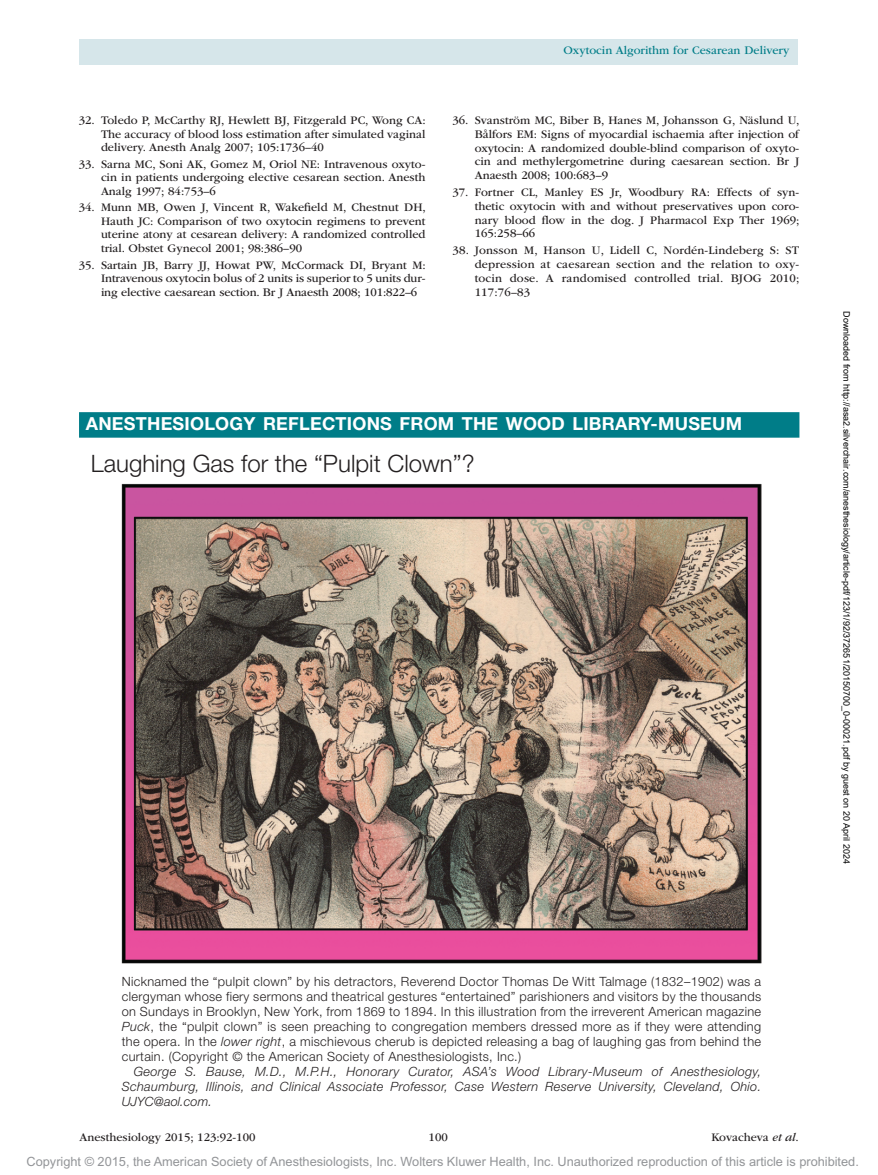
<style>
.page{position:relative;width:878px;height:1175px;background:#fff}
.page>*{position:absolute;margin:0;border:0;box-sizing:border-box;transform-origin:0 0}
.t1{font:300 24px "Helvetica Neue";color:#231f20}
.t2{font:700 18px "Helvetica Neue LT Std";letter-spacing:.015em;color:#fff}
.t3{font:300 12.75px/15px "Helvetica Neue";letter-spacing:.025em;color:#231f20;text-align:justify}
.t4{font:italic 300 12.75px/15px "Helvetica Neue";letter-spacing:.025em;color:#231f20;text-align:justify}
.t5{font:12.75px "Arial MT Std";color:#939598}
.t6{font:12px/13.8px "ITC Garamond Std";color:#231f20;text-align:justify}
.t7{font:12px "ITC Garamond Std";color:#007d88}
.t8{font:9px "Arial";color:#000}
.s1{font-style:italic}
</style>
<div class="page">
<div style="left:79px;top:39px;width:718px;height:25px;background:#d6e6ea"></div>
<div style="left:79px;top:412px;width:720px;height:25px;background:#007d88"></div>
<img style="left:122px;top:484px;width:639px;height:479px">
<p class="t6" style="left:101px;top:114px;width:326px;text-indent:-22px">32. Toledo P, McCarthy RJ, Hewlett BJ, Fitzgerald PC, Wong CA:<br>The accuracy of blood loss estimation after simulated vaginal delivery. Anesth Analg 2007; 105:1736–40</p>
<p class="t6" style="left:101px;top:157px;width:326px;text-indent:-22px">33. Sarna MC, Soni AK, Gomez M, Oriol NE: Intravenous oxyto&shy;cin in patients undergoing elective cesarean section. Anesth Analg 1997; 84:753–6</p>
<p class="t6" style="left:101px;top:201px;width:326px;text-indent:-22px">34. Munn MB, Owen J, Vincent R, Wakefield M, Chestnut DH, Hauth JC: Comparison of two oxytocin regimens to prevent uterine atony at cesarean delivery: A randomized controlled trial. Obstet Gynecol 2001; 98:386–90</p>
<p class="t6" style="left:101px;top:258px;width:326px;text-indent:-22px">35. Sartain JB, Barry JJ, Howat PW, McCormack DI, Bryant M:<br>Intravenous oxytocin bolus of 2 units is superior to 5 units dur&shy;ing elective caesarean section. Br J Anaesth 2008; 101:822–6</p>
<p class="t7" style="left:563px;top:44px;width:227px">Oxytocin Algorithm for Cesarean Delivery</p>
<p class="t6" style="left:474px;top:113px;width:326px;text-indent:-22px">36. Svanström MC, Biber B, Hanes M, Johansson G, Näslund U, Bålfors EM: Signs of myocardial ischaemia after injection of oxytocin: A randomized double-blind comparison of oxyto&shy;cin and methylergometrine during caesarean section. Br J Anaesth 2008; 100:683–9</p>
<p class="t6" style="left:474px;top:185px;width:326px;text-indent:-22px">37. Fortner CL, Manley ES Jr, Woodbury RA: Effects of syn&shy;thetic oxytocin with and without preservatives upon coro&shy;nary blood flow in the dog. J Pharmacol Exp Ther 1969; 165:258–66</p>
<p class="t6" style="left:474px;top:244px;width:326px;text-indent:-22px">38. Jonsson M, Hanson U, Lidell C, Nordén-Lindeberg S: ST depression at caesarean section and the relation to oxy&shy;tocin dose. A randomised controlled trial. BJOG 2010; 117:76–83</p>
<h2 class="t2" style="left:86px;top:412px;width:657px">ANESTHESIOLOGY REFLECTIONS FROM THE WOOD LIBRARY-MUSEUM</h2>
<h1 class="t1" style="left:91px;top:449px;width:385px">Laughing Gas for the “Pulpit Clown”?</h1>
<p class="t8" style="left:850px;top:311px;width:554px;rotate:90deg">Downloaded from http://asa2.silverchair.com/anesthesiology/article-pdf/123/1/92/372651/20150700_0-00021.pdf by guest on 20 April 2024</p>
<p class="t3" style="left:122px;top:973px;width:641px">Nicknamed the “pulpit clown” by his detractors, Reverend Doctor Thomas De Witt Talmage (1832–1902) was a clergyman whose fiery sermons and theatrical gestures “entertained” parishioners and visitors by the thousands on Sundays in Brooklyn, New York, from 1869 to 1894. In this illustration from the irreverent American magazine <span class="s1">Puck</span>, the “pulpit clown” is seen preaching to congregation members dressed more as if they were attending the opera. In the <span class="s1">lower right</span>, a mischievous cherub is depicted releasing a bag of laughing gas from behind the curtain. (Copyright © the American Society of Anesthesiologists, Inc.)</p>
<p class="t4" style="left:122px;top:1063px;width:641px;text-indent:12px">George S. Bause, M.D., M.P.H., Honorary Curator, ASA’s Wood Library-Museum of Anesthesiology, Schaumburg, Illinois, and Clinical Associate Professor, Case Western Reserve University, Cleveland, Ohio.<br>UJYC@aol.com.</p>
<p class="t6" style="left:80px;top:1129px;width:177px">Anesthesiology 2015; 123:92-100</p>
<p class="t6" style="left:428px;top:1129px;width:21px">100</p>
<p class="t6" style="left:711px;top:1129px;width:89px">Kovacheva <span class="s1">et al</span>.</p>
<p class="t5" style="left:27px;top:1154px;width:833px">Copyright © 2015, the American Society of Anesthesiologists, Inc. Wolters Kluwer Health, Inc. Unauthorized reproduction of this article is prohibited.</p>
</div>
